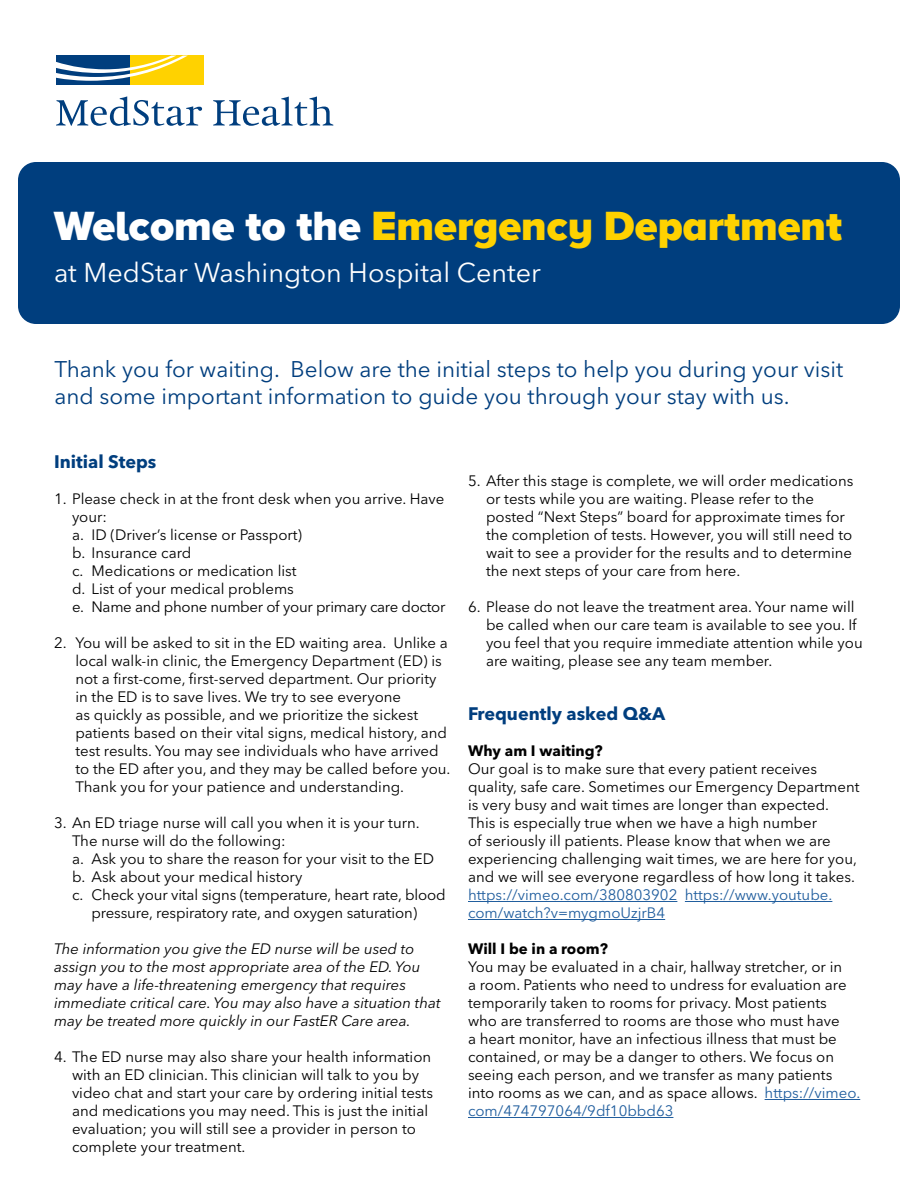
<style>
.page{position:relative;width:918px;height:1188px;background:#fff}
.page>*{position:absolute;margin:0;border:0;box-sizing:border-box;transform-origin:0 0}
.t1{font:900 42px "Proxima Nova A";color:#ffd200}
.t2{font:27px "Avenir Next LT Pro";color:#fff}
.t3{font:22.5px/27px "Avenir Next LT Pro";color:#003e7e}
.t4{font:700 18px "Avenir Next LT Pro";color:#003e7e}
.t5{font:15px/18px "Avenir Next LT Pro";color:#000}
.t6{font:italic 15px/18px "Avenir Next LT Pro";color:#000}
.t7{font:15px/18px "Avenir Next LT Pro";color:#215e9e}
.t8{font:700 15px "Avenir Next LT Pro";color:#000}
.s1{color:#fff}
.s2{color:#215e9e}
</style>
<div class="page">
<div style="left:18px;top:162px;width:882px;height:162px;background:#003e7e;border-radius:18px"></div>
<hr style="left:468px;top:901px;width:209px;height:1px;background:#215e9e">
<hr style="left:685px;top:901px;width:147px;height:1px;background:#215e9e">
<hr style="left:468px;top:919px;width:197px;height:1px;background:#215e9e">
<hr style="left:765px;top:1099px;width:95px;height:1px;background:#215e9e">
<hr style="left:468px;top:1117px;width:205px;height:1px;background:#215e9e">
<svg style="left:56px;top:96px;width:146px;height:30px"></svg>
<svg style="left:213px;top:96px;width:120px;height:30px"></svg>
<svg style="left:56px;top:55px;width:148px;height:30px"></svg>
<div style="left:130px;top:56px;width:73px;height:29px;background:#ffd200"></div>
<div style="left:56px;top:56px;width:74px;height:29px;background:#003e7e"></div>
<svg style="left:56px;top:56px;width:131px;height:25px"></svg>
<h1 class="t1" style="left:54px;top:194px;width:790px"><span class="s1">Welcome to the</span> Emergency Department</h1>
<h2 class="t2" style="left:54px;top:256px;width:488px">at MedStar Washington Hospital Center</h2>
<h3 class="t3" style="left:54px;top:356px;width:790px">Thank you for waiting. Below are the initial steps to help you during your visit and some important information to guide you through your stay with us.</h3>
<p class="t4" style="left:54px;top:451px;width:104px">Initial Steps</p>
<p class="t5" style="left:72px;top:490px;width:375px;text-indent:-18px">1. Please check in at the front desk when you arrive. Have your:<br>a. ID (Driver’s license or Passport)<br>b. Insurance card<br>c. Medications or medication list<br>d. List of your medical problems<br>e. Name and phone number of your primary care doctor</p>
<p class="t5" style="left:75px;top:634px;width:377px;text-indent:-21px">2. You will be asked to sit in the ED waiting area. Unlike a local walk-in clinic, the Emergency Department (ED) is not a first-come, first-served department. Our priority in the ED is to save lives. We try to see everyone<br>as quickly as possible, and we prioritize the sickest patients based on their vital signs, medical history, and test results. You may see individuals who have arrived to the ED after you, and they may be called before you.<br>Thank you for your patience and understanding.</p>
<p class="t5" style="left:54px;top:814px;width:367px">3. An ED triage nurse will call you when it is your turn.</p>
<p class="t5" style="left:72px;top:832px;width:215px">The nurse will do the following:</p>
<p class="t5" style="left:72px;top:850px;width:364px">a. Ask you to share the reason for your visit to the ED</p>
<p class="t5" style="left:72px;top:868px;width:232px">b. Ask about your medical history</p>
<p class="t5" style="left:72px;top:886px;width:375px">c. Check your vital signs (temperature, heart rate, blood</p>
<p class="t5" style="left:92px;top:904px;width:327px">pressure, respiratory rate, and oxygen saturation)</p>
<p class="t6" style="left:54px;top:940px;width:388px">The information you give the ED nurse will be used to assign you to the most appropriate area of the ED. You may have a life-threatening emergency that requires immediate critical care. You may also have a situation that may be treated more quickly in our FastER Care area.</p>
<p class="t5" style="left:72px;top:1048px;width:363px;text-indent:-18px">4. The ED nurse may also share your health information with an ED clinician. This clinician will talk to you by video chat and start your care by ordering initial tests and medications you may need. This is just the initial evaluation; you will still see a provider in person to complete your treatment.</p>
<p class="t5" style="left:486px;top:472px;width:369px;text-indent:-18px">5. After this stage is complete, we will order medications or tests while you are waiting. Please refer to the posted “Next Steps” board for approximate times for the completion of tests. However, you will still need to wait to see a provider for the results and to determine the next steps of your care from here.</p>
<p class="t5" style="left:486px;top:598px;width:378px;text-indent:-18px">6. Please do not leave the treatment area. Your name will be called when our care team is available to see you. If you feel that you require immediate attention while you are waiting, please see any team member.</p>
<p class="t4" style="left:468px;top:703px;width:199px">Frequently asked Q&amp;A</p>
<p class="t8" style="left:468px;top:742px;width:136px">Why am I waiting?</p>
<p class="t5" style="left:468px;top:760px;width:393px">Our goal is to make sure that every patient receives quality, safe care. Sometimes our Emergency Department is very busy and wait times are longer than expected.<br>This is especially true when we have a high number<br>of seriously ill patients. Please know that when we are experiencing challenging wait times, we are here for you, and we will see everyone regardless of how long it takes.</p>
<p class="t7" style="left:468px;top:886px;width:366px">https://vimeo.com/380803902 https://www.youtube. com/watch?v=mygmoUzjrB4</p>
<p class="t8" style="left:468px;top:940px;width:141px">Will I be in a room?</p>
<p class="t5" style="left:468px;top:958px;width:394px">You may be evaluated in a chair, hallway stretcher, or in<br>a room. Patients who need to undress for evaluation are temporarily taken to rooms for privacy. Most patients<br>who are transferred to rooms are those who must have<br>a heart monitor, have an infectious illness that must be contained, or may be a danger to others. We focus on seeing each person, and we transfer as many patients into rooms as we can, and as space allows. <span class="s2">https://vimeo. com/474797064/9df10bbd63</span></p>
</div>
